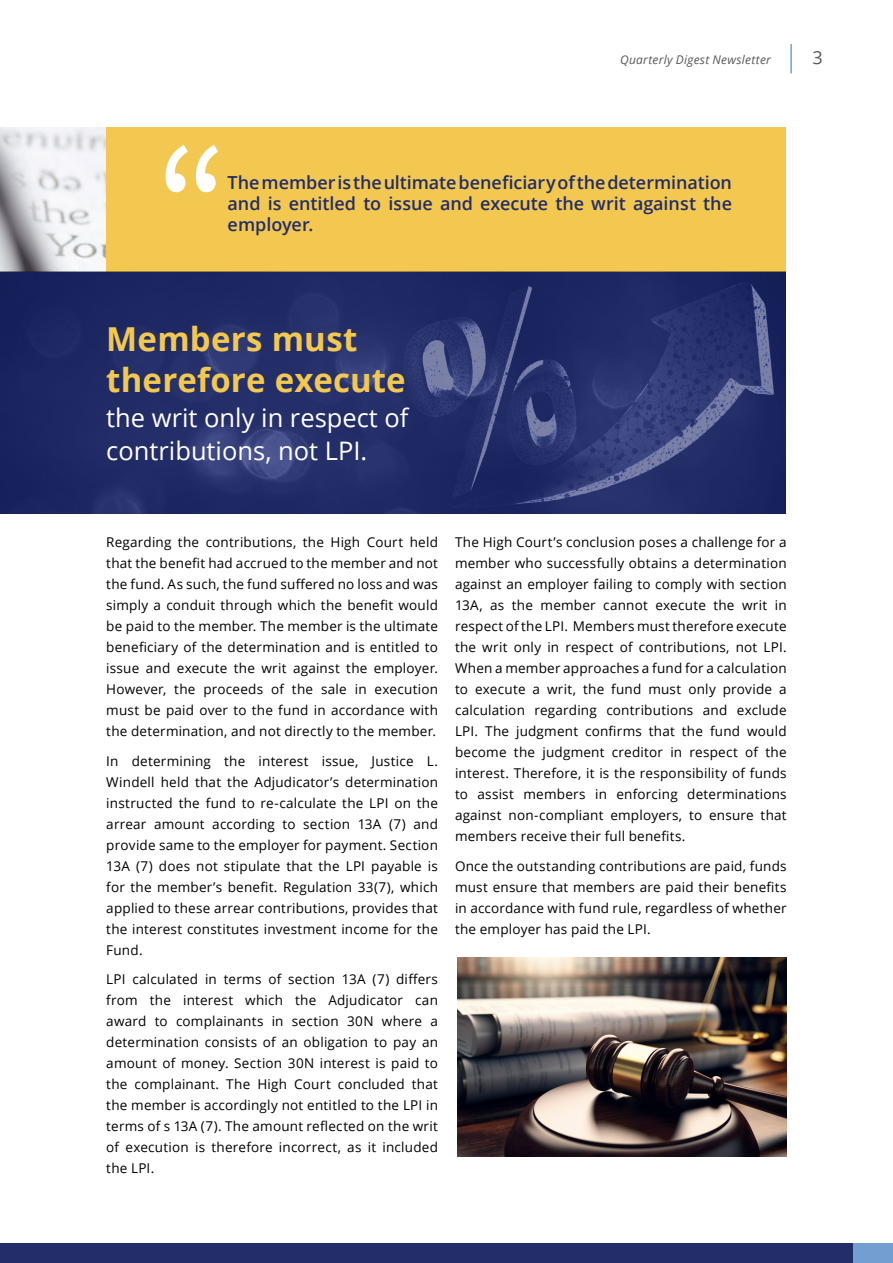
<style>
.page{position:relative;width:893px;height:1263px;background:#fff}
.page>*{position:absolute;margin:0;border:0;box-sizing:border-box;transform-origin:0 0}
.t1{font:700 33px/41px "Open Sans";letter-spacing:.005em;color:#f3c851}
.t2{font:25.5px/33px "Open Sans";color:#fff}
.t3{font:600 18px/21px "Open Sans";color:#232d68;text-align:justify}
.t4{font:18px "Open Sans";color:#58595b}
.t5{font:13.5px/21px "Open Sans";letter-spacing:.015em;color:#000;text-align:justify}
.t6{font:italic 12px "Open Sans";letter-spacing:.025em;color:#58595b}
</style>
<div class="page">
<img style="left:0;top:128px;width:106px;height:144px">
<div style="left:106px;top:128px;width:679px;height:144px;background:#f3c851"></div>
<img style="left:457px;top:958px;width:330px;height:199px">
<svg style="left:166px;top:145px;width:52px;height:47px"></svg>
<img style="left:0;top:272px;width:785px;height:241px">
<div style="left:0;top:1243px;width:893px;height:20px;background:#739ed1"></div>
<div style="left:0;top:1243px;width:852px;height:20px;background:#232d68"></div>
<hr style="left:790px;top:44px;width:2px;height:29px;background:#739ed1">
<p class="t6" style="left:620px;top:51px;width:152px">Quarterly Digest Newsletter</p>
<h3 class="t4" style="left:813px;top:45px;width:12px">3</h3>
<h3 class="t3" style="left:228px;top:172px;width:506px">The member is the ultimate beneficiary of the determination and is entitled to issue and execute the writ against the employer.</h3>
<h1 class="t1" style="left:106px;top:317px;width:301px">Members must therefore execute</h1>
<h2 class="t2" style="left:106px;top:400px;width:304px">the writ only in respect of contributions, not LPI.</h2>
<p class="t5" style="left:106px;top:531px;width:333px">Regarding the contributions, the High Court held that the benefit had accrued to the member and not the fund. As such, the fund suffered no loss and was simply a conduit through which the benefit would be paid to the member. The member is the ultimate beneficiary of the determination and is entitled to issue and execute the writ against the employer.<br>However, the proceeds of the sale in execution must be paid over to the fund in accordance with the determination, and not directly to the member.</p>
<p class="t5" style="left:106px;top:750px;width:333px">In determining the interest issue, Justice L.<br>Windell held that the Adjudicator’s determination instructed the fund to re-calculate the LPI on the arrear amount according to section 13A (7) and provide same to the employer for payment. Section 13A (7) does not stipulate that the LPI payable is for the member’s benefit. Regulation 33(7), which applied to these arrear contributions, provides that the interest constitutes investment income for the Fund.</p>
<p class="t5" style="left:106px;top:968px;width:333px">LPI calculated in terms of section 13A (7) differs from the interest which the Adjudicator can award to complainants in section 30N where a determination consists of an obligation to pay an amount of money. Section 30N interest is paid to the complainant. The High Court concluded that the member is accordingly not entitled to the LPI in terms of s 13A (7). The amount reflected on the writ of execution is therefore incorrect, as it included the LPI.</p>
<p class="t5" style="left:455px;top:531px;width:333px">The High Court’s conclusion poses a challenge for a member who successfully obtains a determination against an employer failing to comply with section 13A, as the member cannot execute the writ in respect of the LPI. Members must therefore execute the writ only in respect of contributions, not LPI.<br>When a member approaches a fund for a calculation to execute a writ, the fund must only provide a calculation regarding contributions and exclude LPI. The judgment confirms that the fund would become the judgment creditor in respect of the interest. Therefore, it is the responsibility of funds to assist members in enforcing determinations against non-compliant employers, to ensure that members receive their full benefits.</p>
<p class="t5" style="left:455px;top:855px;width:333px">Once the outstanding contributions are paid, funds must ensure that members are paid their benefits in accordance with fund rule, regardless of whether the employer has paid the LPI.</p>
</div>
